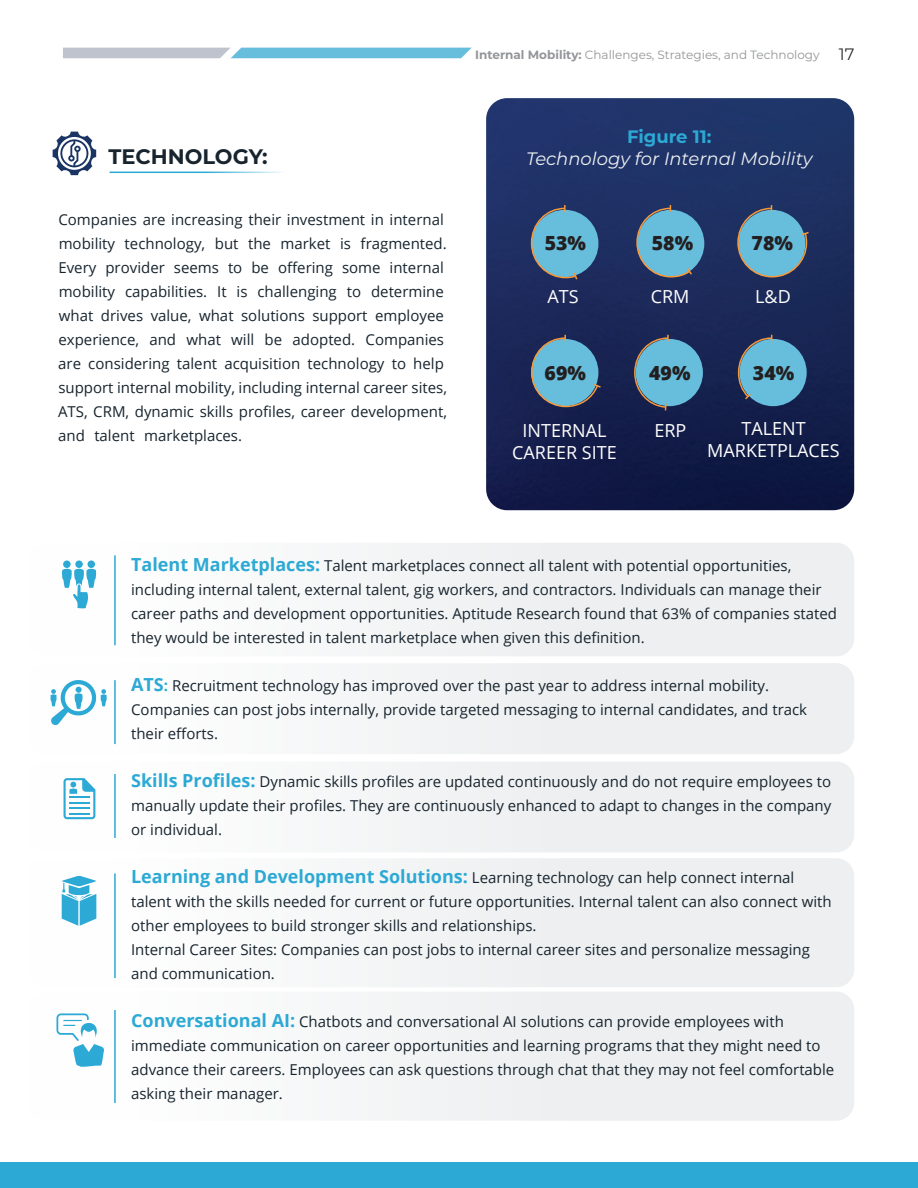
<style>
.page{position:relative;width:918px;height:1188px;background:#fff}
.page>*{position:absolute;margin:0;border:0;box-sizing:border-box;transform-origin:0 0}
.t1{font:700 21px "Montserrat";color:#17242e}
.t2{font:800 19.5px "Open Sans";color:#231f20}
.t3{font:18px/21.6px "Open Sans";color:#fff;text-align:center}
.t4{font:italic 18px "Montserrat";color:#edeff0}
.t5{font:700 18px "Montserrat";color:#2ca9d4}
.t6{font:15px/24px "Open Sans";color:#17242e}
.t7{font:12px "Montserrat";color:#939598}
.s1{font-weight:700}
.s2{font-size:16.5px;color:#312f30}
.s3{font-weight:700;font-size:18px;color:#2ca9d4}
.s4{font-weight:700;color:#2ca9d4}
</style>
<div class="page">
<svg style="left:63px;top:48px;width:408px;height:10px;background:#8ec1d7"></svg>
<div style="left:0;top:1162px;width:918px;height:26px;background:#2ca9d4"></div>
<div style="left:26px;top:543px;width:828px;height:113px;background:#edeff0;border-radius:18px"></div>
<div style="left:26px;top:663px;width:828px;height:91px;background:#edeff0;border-radius:18px"></div>
<div style="left:26px;top:762px;width:828px;height:90px;background:#edeff0;border-radius:18px"></div>
<div style="left:26px;top:858px;width:828px;height:129px;background:#edeff0;border-radius:18px"></div>
<div style="left:26px;top:992px;width:828px;height:129px;background:#edeff0;border-radius:18px"></div>
<img style="left:486px;top:98px;width:368px;height:412px">
<hr style="left:110px;top:172px;width:246px;height:1px;background:#2ca9d4">
<svg style="left:53px;top:132px;width:43px;height:43px"></svg>
<svg style="left:62px;top:560px;width:34px;height:48px;background:#9fd7ea"></svg>
<svg style="left:64px;top:778px;width:31px;height:41px"></svg>
<svg style="left:62px;top:876px;width:34px;height:50px;background:#68c1e0"></svg>
<hr style="left:114px;top:555px;width:2px;height:90px;background:#2ca9d4">
<hr style="left:114px;top:680px;width:2px;height:64px;background:#2ca9d4">
<hr style="left:114px;top:774px;width:2px;height:64px;background:#2ca9d4">
<hr style="left:114px;top:873px;width:2px;height:105px;background:#2ca9d4">
<hr style="left:114px;top:1010px;width:2px;height:93px;background:#2ca9d4">
<svg style="left:56px;top:1013px;width:48px;height:54px;background:#bae2f0"></svg>
<svg style="left:50px;top:678px;width:57px;height:47px;background:#bde4f1"></svg>
<div style="left:531px;top:210px;width:67px;height:67px;background:#66bddc;border-radius:50%"></div>
<svg style="left:530px;top:205px;width:49px;height:76px"></svg>
<svg style="left:530px;top:335px;width:72px;height:73px;background:#558dab"></svg>
<div style="left:636px;top:339px;width:67px;height:67px;background:#66bddc;border-radius:50%"></div>
<svg style="left:633px;top:335px;width:36px;height:75px"></svg>
<div style="left:739px;top:339px;width:68px;height:67px;background:#66bddc;border-radius:50%"></div>
<svg style="left:737px;top:335px;width:36px;height:66px"></svg>
<div style="left:637px;top:210px;width:67px;height:67px;background:#66bddc;border-radius:50%"></div>
<svg style="left:636px;top:205px;width:57px;height:73px"></svg>
<svg style="left:737px;top:205px;width:73px;height:73px;background:#5790ad"></svg>
<p class="t7" style="left:475px;top:46px;width:381px"><span class="s1">Internal Mobility:</span> Challenges, Strategies, and Technology <span class="s2">17</span></p>
<p class="t5" style="left:627px;top:124px;width:86px">Figure 11:</p>
<h1 class="t1" style="left:108px;top:141px;width:161px">TECHNOLOGY:</h1>
<p class="t4" style="left:526px;top:146px;width:288px">Technology for Internal Mobility</p>
<p class="t6" style="left:58px;top:207px;width:391px">Companies are increasing their investment in internal mobility technology, but the market is fragmented.<br>Every provider seems to be offering some internal mobility capabilities. It is challenging to determine what drives value, what solutions support employee experience, and what will be adopted. Companies are considering talent acquisition technology to help support internal mobility, including internal career sites, ATS, CRM, dynamic skills profiles, career development, and talent marketplaces.</p>
<h2 class="t2" style="left:545px;top:228px;width:43px">53%</h2>
<h2 class="t2" style="left:652px;top:228px;width:43px">58%</h2>
<h2 class="t2" style="left:752px;top:228px;width:43px">78%</h2>
<p class="t3" style="left:547px;top:285px;width:33px">ATS</p>
<p class="t3" style="left:651px;top:285px;width:40px">CRM</p>
<p class="t3" style="left:755px;top:285px;width:37px">L&amp;D</p>
<h2 class="t2" style="left:545px;top:358px;width:43px">69%</h2>
<h2 class="t2" style="left:649px;top:358px;width:43px">49%</h2>
<h2 class="t2" style="left:753px;top:358px;width:43px">34%</h2>
<p class="t3" style="left:512px;top:420px;width:106px">INTERNAL<br>CAREER SITE</p>
<p class="t3" style="left:654px;top:419px;width:33px">ERP</p>
<p class="t3" style="left:707px;top:417px;width:134px">TALENT<br>MARKETPLACES</p>
<p class="t6" style="left:131px;top:553px;width:708px"><span class="s3">Talent Marketplaces:</span> Talent marketplaces connect all talent with potential opportunities, including internal talent, external talent, gig workers, and contractors. Individuals can manage their career paths and development opportunities. Aptitude Research found that 63% of companies stated they would be interested in talent marketplace when given this definition.</p>
<p class="t6" style="left:131px;top:673px;width:678px"><span class="s3">ATS</span><span class="s4">:</span> Recruitment technology has improved over the past year to address internal mobility.<br>Companies can post jobs internally, provide targeted messaging to internal candidates, and track their efforts.</p>
<p class="t6" style="left:131px;top:769px;width:702px;text-align:justify"><span class="s3">Skills Profiles:</span> Dynamic skills profiles are updated continuously and do not require employees to manually update their profiles. They are continuously enhanced to adapt to changes in the company or individual.</p>
<p class="t6" style="left:131px;top:865px;width:702px"><span class="s3">Learning and Development Solutions:</span> Learning technology can help connect internal talent with the skills needed for current or future opportunities. Internal talent can also connect with other employees to build stronger skills and relationships.<br>Internal Career Sites: Companies can post jobs to internal career sites and personalize messaging and communication.</p>
<p class="t6" style="left:131px;top:1009px;width:705px"><span class="s3">Conversational AI:</span> Chatbots and conversational AI solutions can provide employees with immediate communication on career opportunities and learning programs that they might need to advance their careers. Employees can ask questions through chat that they may not feel comfortable asking their manager.</p>
</div>
